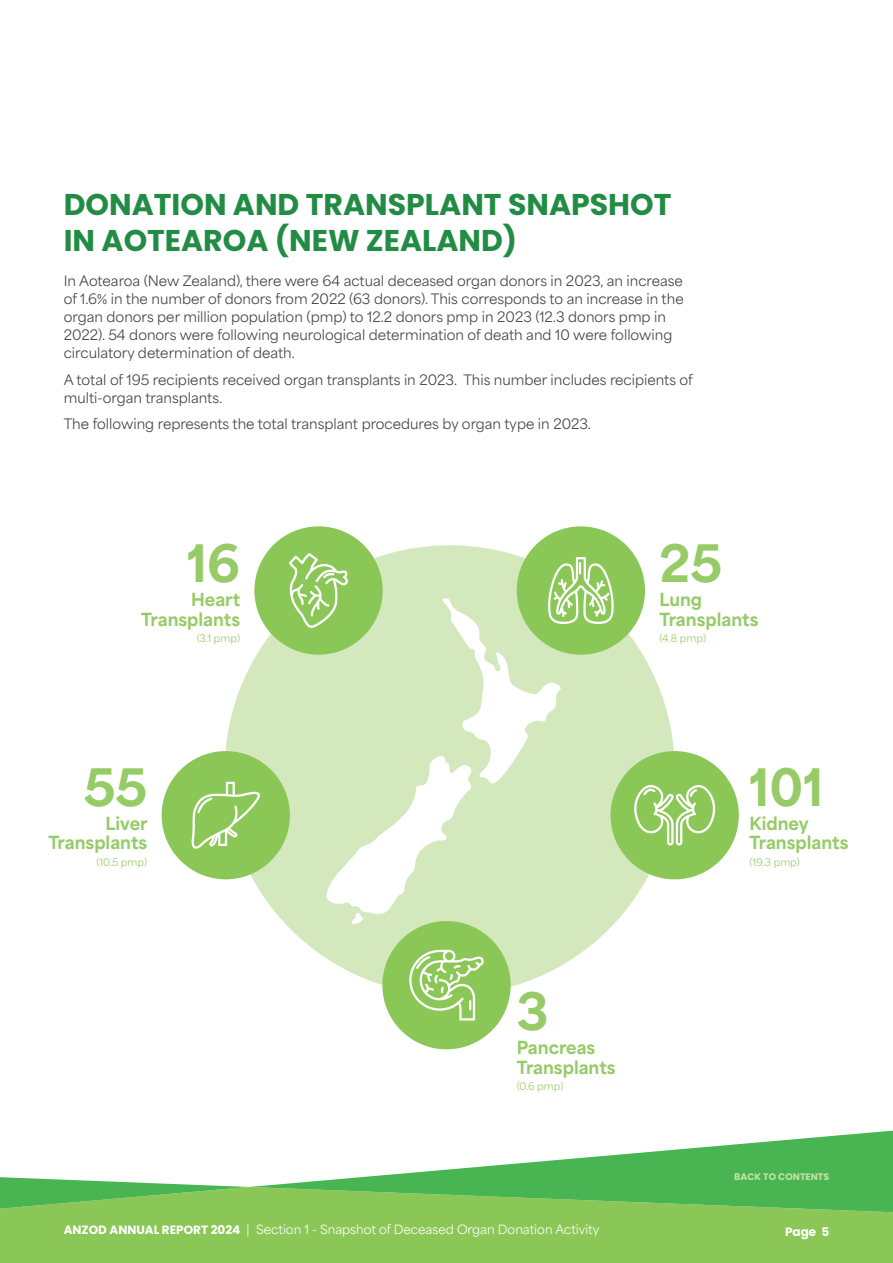
<style>
.page{position:relative;width:893px;height:1263px;background:#fff}
.page>*{position:absolute;margin:0;border:0;box-sizing:border-box;transform-origin:0 0}
.t1{font:800 48.3px "Area Normal";color:#96cb67}
.t2{font:700 30px/36px "Poppins";color:#238c44}
.t3{font:800 16.95px/19.8px "Area Normal";color:#96cb67}
.t4{font:13.5px/18px "Area Normal";color:#414042}
.t5{font:12px "Area Normal";color:#fff}
.t6{font:700 12px "Poppins";color:#fff}
.t7{font:9.9px "Area Normal";color:#96cb67}
.t8{font:700 9.45px "Poppins";color:#c6e1a8}
.s1{font-family:"Poppins";font-weight:700}
</style>
<div class="page">
<svg style="left:0;top:1130px;width:893px;height:133px;fill:#8bc756"></svg>
<div style="left:225px;top:545px;width:450px;height:450px;background:#d4e8bd;border-radius:50%"></div>
<div style="left:162px;top:751px;width:128px;height:128px;background:#8bc756;border-radius:50%"></div>
<svg style="left:191px;top:782px;width:69px;height:67px"></svg>
<div style="left:610px;top:751px;width:129px;height:128px;background:#8bc756;border-radius:50%"></div>
<svg style="left:634px;top:785px;width:82px;height:60px"></svg>
<div style="left:382px;top:921px;width:129px;height:128px;background:#8bc756;border-radius:50%"></div>
<svg style="left:409px;top:950px;width:75px;height:70px"></svg>
<div style="left:517px;top:526px;width:128px;height:129px;background:#8bc756;border-radius:50%"></div>
<div style="left:254px;top:526px;width:129px;height:129px;background:#8bc756;border-radius:50%"></div>
<svg style="left:288px;top:553px;width:327px;height:371px"></svg>
<h2 class="t2" style="left:64px;top:187px;width:609px">DONATION AND TRANSPLANT SNAPSHOT<br>IN AOTEAROA (NEW ZEALAND)</h2>
<p class="t4" style="left:64px;top:270px;width:621px">In Aotearoa (New Zealand), there were 64 actual deceased organ donors in 2023, an increase of 1.6% in the number of donors from 2022 (63 donors). This corresponds to an increase in the organ donors per million population (pmp) to 12.2 donors pmp in 2023 (12.3 donors pmp in 2022). 54 donors were following neurological determination of death and 10 were following circulatory determination of death.</p>
<p class="t4" style="left:64px;top:369px;width:631px">A total of 195 recipients received organ transplants in 2023. This number includes recipients of multi-organ transplants.</p>
<p class="t4" style="left:64px;top:413px;width:529px">The following represents the total transplant procedures by organ type in 2023.</p>
<h1 class="t1" style="left:187px;top:519px;width:54px">16</h1>
<p class="t3" style="left:141px;top:588px;width:100px;text-align:right">Heart<br>Transplants</p>
<p class="t7" style="left:197px;top:629px;width:45px">(3.1 pmp)</p>
<h1 class="t1" style="left:84px;top:743px;width:65px">55</h1>
<p class="t3" style="left:48px;top:811px;width:101px;text-align:right">Liver<br>Transplants</p>
<p class="t7" style="left:97px;top:853px;width:52px">(10.5 pmp)</p>
<h1 class="t1" style="left:659px;top:519px;width:64px">25</h1>
<p class="t3" style="left:659px;top:588px;width:100px">Lung<br>Transplants</p>
<p class="t7" style="left:659px;top:629px;width:48px">(4.8 pmp)</p>
<h1 class="t1" style="left:750px;top:743px;width:75px">101</h1>
<p class="t3" style="left:750px;top:811px;width:100px">Kidney<br>Transplants</p>
<p class="t7" style="left:750px;top:853px;width:52px">(19.3 pmp)</p>
<h1 class="t1" style="left:517px;top:967px;width:33px">3</h1>
<p class="t3" style="left:517px;top:1036px;width:100px">Pancreas<br>Transplants</p>
<p class="t7" style="left:517px;top:1077px;width:48px">(0.6 pmp)</p>
<p class="t8" style="left:734px;top:1171px;width:96px">BACK TO CONTENTS</p>
<p class="t5" style="left:64px;top:1219px;width:537px"><span class="s1">ANZOD ANNUAL REPORT 2024</span> | Section 1 - Snapshot of Deceased Organ Donation Activity</p>
<p class="t6" style="left:785px;top:1225px;width:46px">Page 5</p>
</div>
